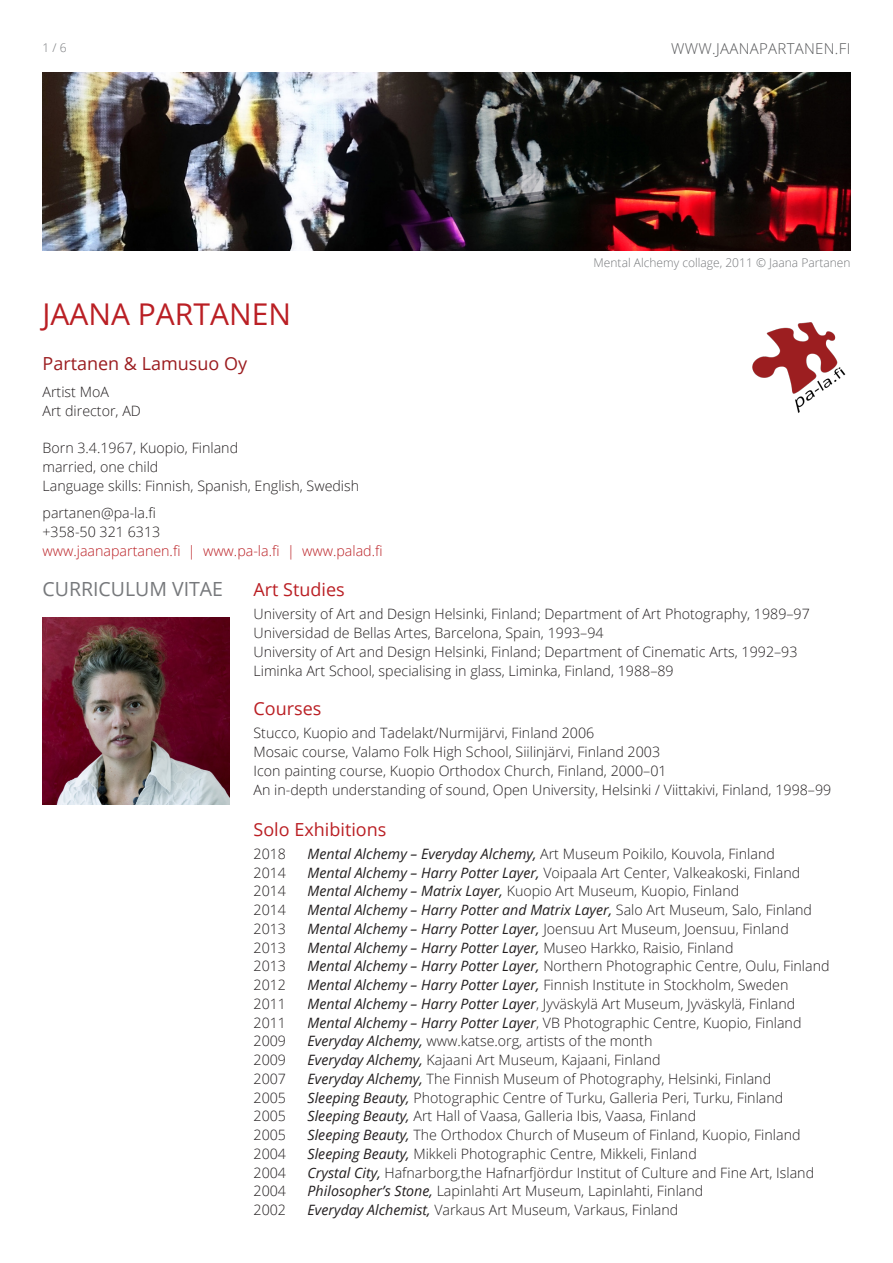
<style>
.page{position:relative;width:893px;height:1263px;background:#fff}
.page>*{position:absolute;margin:0;border:0;box-sizing:border-box;transform-origin:0 0}
.t1{font:30px "Open Sans";color:#ba1f24}
.t2{font:19.5px "Open Sans";color:#76787b}
.Punaiset_otsikot{font:18px "Open Sans";color:#ba1f24}
.Leipis{font:18px "Open Sans";color:#9b1c1f}
.t3{font:300 15px "Open Sans";letter-spacing:.02em;color:#57585a}
.Leipis-2{font:300 14.25px "Open Sans";color:#231f20}
.Leipis-3{font:italic 14.25px "Open Sans";color:#231f20}
.Leipis-4{font:300 14.25px "Open Sans";color:#ba1f24}
.Pikku_sivuleipis{font:300 12px "Open Sans";color:#76787b}
.s1{font-weight:400;font-style:italic}
.s2{font-weight:300;font-style:normal}
</style>
<div class="page">
<img style="left:43px;top:618px;width:186px;height:187px">
<img style="left:43px;top:72px;width:807px;height:179px">
<img style="left:752px;top:322px;width:94px;height:91px">
<p class="Pikku_sivuleipis" style="left:43px;top:39px;width:26px">1 / 6</p>
<p class="t3" style="left:671px;top:38px;width:181px">WWW.JAANAPARTANEN.FI</p>
<p class="Pikku_sivuleipis" style="left:594px;top:254px;width:258px">Mental Alchemy collage, 2011 © Jaana Partanen</p>
<p class="t1" style="left:43px;top:293px;width:250px">JAANA PARTANEN</p>
<p class="Leipis" style="left:43px;top:351px;width:206px">Partanen &amp; Lamusuo Oy</p>
<p class="Leipis-2" style="left:43px;top:382px;width:68px">Artist MoA</p>
<p class="Leipis-2" style="left:43px;top:401px;width:100px">Art director, AD</p>
<p class="Leipis-2" style="left:43px;top:438px;width:197px">Born 3.4.1967, Kuopio, Finland</p>
<p class="Leipis-2" style="left:43px;top:457px;width:117px">married, one child</p>
<p class="Leipis-2" style="left:43px;top:476px;width:318px">Language skills: Finnish, Spanish, English, Swedish</p>
<p class="Leipis-2" style="left:43px;top:503px;width:115px">partanen@pa-la.fi</p>
<p class="Leipis-2" style="left:43px;top:522px;width:119px">+358-50 321 6313</p>
<p class="Leipis-4" style="left:43px;top:541px;width:342px">www.jaanapartanen.fi | www.pa-la.fi | www.palad.fi</p>
<p class="t2" style="left:43px;top:575px;width:182px">CURRICULUM VITAE</p>
<p class="Punaiset_otsikot" style="left:254px;top:577px;width:93px">Art Studies</p>
<p class="Leipis-2" style="left:254px;top:604px;width:558px">University of Art and Design Helsinki, Finland; Department of Art Photography, 1989–97</p>
<p class="Leipis-2" style="left:254px;top:623px;width:352px">Universidad de Bellas Artes, Barcelona, Spain, 1993–94</p>
<p class="Leipis-2" style="left:254px;top:642px;width:545px">University of Art and Design Helsinki, Finland; Department of Cinematic Arts, 1992–93</p>
<p class="Leipis-2" style="left:254px;top:661px;width:422px">Liminka Art School, specialising in glass, Liminka, Finland, 1988–89</p>
<p class="Punaiset_otsikot" style="left:254px;top:696px;width:69px">Courses</p>
<p class="Leipis-2" style="left:254px;top:723px;width:342px">Stucco, Kuopio and Tadelakt/Nurmijärvi, Finland 2006</p>
<p class="Leipis-2" style="left:254px;top:742px;width:408px">Mosaic course, Valamo Folk High School, Siilinjärvi, Finland 2003</p>
<p class="Leipis-2" style="left:254px;top:761px;width:415px">Icon painting course, Kuopio Orthodox Church, Finland, 2000–01</p>
<p class="Leipis-2" style="left:254px;top:779px;width:579px">An in-depth understanding of sound, Open University, Helsinki / Viittakivi, Finland, 1998–99</p>
<p class="Punaiset_otsikot" style="left:254px;top:817px;width:134px">Solo Exhibitions</p>
<p class="Leipis-2" style="left:254px;top:844px;width:34px">2018</p>
<p class="Leipis-2" style="left:308px;top:844px;width:469px"><span class="s1">Mental Alchemy – Everyday Alchemy,</span> Art Museum Poikilo, Kouvola, Finland</p>
<p class="Leipis-2" style="left:254px;top:862px;width:34px">2014</p>
<p class="Leipis-2" style="left:308px;top:862px;width:494px"><span class="s1">Mental Alchemy – Harry Potter Layer,</span> Voipaala Art Center, Valkeakoski, Finland</p>
<p class="Leipis-2" style="left:254px;top:881px;width:34px">2014</p>
<p class="Leipis-2" style="left:308px;top:881px;width:433px"><span class="s1">Mental Alchemy – Matrix Layer,</span> Kuopio Art Museum, Kuopio, Finland</p>
<p class="Leipis-2" style="left:254px;top:900px;width:34px">2014</p>
<p class="Leipis-3" style="left:308px;top:900px;width:506px">Mental Alchemy – Harry Potter and Matrix Layer, <span class="s2">Salo Art Museum, Salo, Finland</span></p>
<p class="Leipis-2" style="left:254px;top:919px;width:34px">2013</p>
<p class="Leipis-2" style="left:308px;top:919px;width:483px"><span class="s1">Mental Alchemy – Harry Potter Layer,</span> Joensuu Art Museum, Joensuu, Finland</p>
<p class="Leipis-2" style="left:254px;top:937px;width:34px">2013</p>
<p class="Leipis-3" style="left:308px;top:937px;width:427px">Mental Alchemy – Harry Potter Layer, <span class="s2">Museo Harkko, Raisio, Finland</span></p>
<p class="Leipis-2" style="left:254px;top:956px;width:34px">2013</p>
<p class="Leipis-2" style="left:308px;top:956px;width:524px"><span class="s1">Mental Alchemy – Harry Potter Layer,</span> Northern Photographic Centre, Oulu, Finland</p>
<p class="Leipis-2" style="left:254px;top:975px;width:34px">2012</p>
<p class="Leipis-2" style="left:308px;top:975px;width:482px"><span class="s1">Mental Alchemy – Harry Potter Layer,</span> Finnish Institute in Stockholm, Sweden</p>
<p class="Leipis-2" style="left:254px;top:994px;width:34px">2011</p>
<p class="Leipis-2" style="left:308px;top:994px;width:489px"><span class="s1">Mental Alchemy – Harry Potter Layer</span>, Jyväskylä Art Museum, Jyväskylä, Finland</p>
<p class="Leipis-2" style="left:254px;top:1012px;width:34px">2011</p>
<p class="Leipis-2" style="left:308px;top:1012px;width:495px"><span class="s1">Mental Alchemy – Harry Potter Layer</span>, VB Photographic Centre, Kuopio, Finland</p>
<p class="Leipis-2" style="left:254px;top:1031px;width:34px">2009</p>
<p class="Leipis-2" style="left:308px;top:1031px;width:346px"><span class="s1">Everyday Alchemy,</span> www.katse.org, artists of the month</p>
<p class="Leipis-2" style="left:254px;top:1050px;width:34px">2009</p>
<p class="Leipis-2" style="left:308px;top:1050px;width:354px"><span class="s1">Everyday Alchemy,</span> Kajaani Art Museum, Kajaani, Finland</p>
<p class="Leipis-2" style="left:254px;top:1069px;width:34px">2007</p>
<p class="Leipis-2" style="left:308px;top:1069px;width:465px"><span class="s1">Everyday Alchemy,</span> The Finnish Museum of Photography, Helsinki, Finland</p>
<p class="Leipis-2" style="left:254px;top:1087px;width:34px">2005</p>
<p class="Leipis-2" style="left:308px;top:1087px;width:477px"><span class="s1">Sleeping Beauty,</span> Photographic Centre of Turku, Galleria Peri, Turku, Finland</p>
<p class="Leipis-2" style="left:254px;top:1106px;width:34px">2005</p>
<p class="Leipis-2" style="left:308px;top:1106px;width:390px"><span class="s1">Sleeping Beauty,</span> Art Hall of Vaasa, Galleria Ibis, Vaasa, Finland</p>
<p class="Leipis-2" style="left:254px;top:1125px;width:34px">2005</p>
<p class="Leipis-2" style="left:308px;top:1125px;width:495px"><span class="s1">Sleeping Beauty,</span> The Orthodox Church of Museum of Finland, Kuopio, Finland</p>
<p class="Leipis-2" style="left:254px;top:1144px;width:34px">2004</p>
<p class="Leipis-2" style="left:308px;top:1144px;width:391px"><span class="s1">Sleeping Beauty,</span> Mikkeli Photographic Centre, Mikkeli, Finland</p>
<p class="Leipis-2" style="left:254px;top:1162px;width:34px">2004</p>
<p class="Leipis-2" style="left:308px;top:1162px;width:508px"><span class="s1">Crystal City,</span> Hafnarborg,the Hafnarfjördur Institut of Culture and Fine Art, Island</p>
<p class="Leipis-2" style="left:254px;top:1181px;width:34px">2004</p>
<p class="Leipis-2" style="left:308px;top:1181px;width:397px"><span class="s1">Philosopher’s Stone,</span> Lapinlahti Art Museum, Lapinlahti, Finland</p>
<p class="Leipis-2" style="left:254px;top:1200px;width:34px">2002</p>
<p class="Leipis-2" style="left:308px;top:1200px;width:372px"><span class="s1">Everyday Alchemist,</span> Varkaus Art Museum, Varkaus, Finland</p>
</div>
